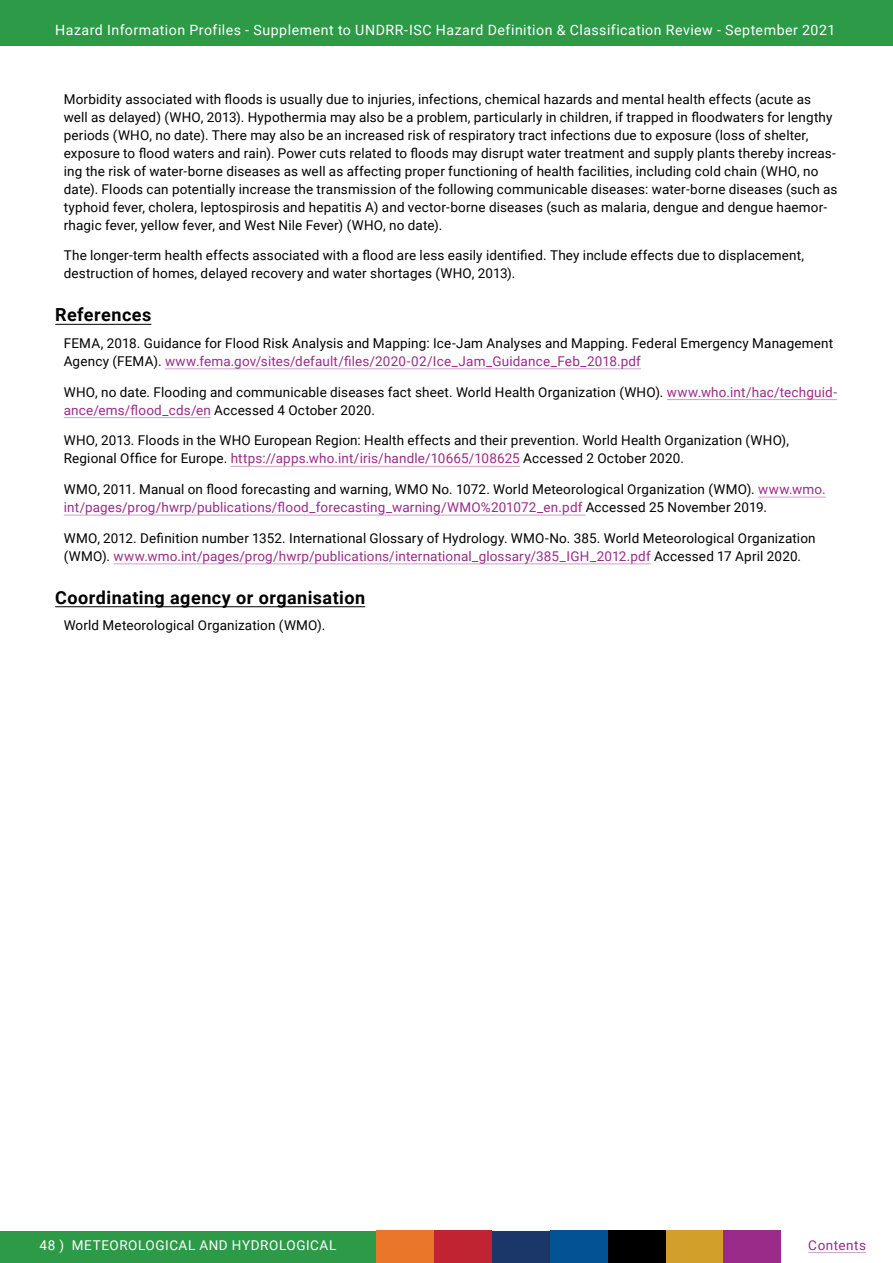
<style>
.page{position:relative;width:893px;height:1263px;background:#fff}
.page>*{position:absolute;margin:0;border:0;box-sizing:border-box;transform-origin:0 0}
.t1{font:700 18px "Roboto";letter-spacing:.025em;color:#000}
.t2{font:14.1px "Roboto";letter-spacing:.035em;color:#fff}
.t3{font:13.5px/18px "Roboto";letter-spacing:.01em;color:#000}
.t4{font:13.5px "Roboto";letter-spacing:.04em;color:#fff}
.t5{font:13.5px "Roboto";letter-spacing:.04em;color:#9a2b88}
.s1{color:#9a2b88}
</style>
<div class="page">
<div style="left:0;top:1231px;width:376px;height:32px;background:#2d9a47"></div>
<div style="left:376px;top:1231px;width:58px;height:32px;background:#ea762a"></div>
<div style="left:492px;top:1231px;width:58px;height:32px;background:#1b3668"></div>
<div style="left:550px;top:1231px;width:58px;height:32px;background:#035293"></div>
<div style="left:665px;top:1231px;width:58px;height:32px;background:#d19f2a"></div>
<div style="left:434px;top:1231px;width:58px;height:32px;background:#c02331"></div>
<div style="left:608px;top:1231px;width:57px;height:32px;background:#000"></div>
<div style="left:723px;top:1231px;width:58px;height:32px;background:#9a2b88"></div>
<hr style="left:808px;top:1252px;width:58px;height:1px;background:#cba2c6">
<div style="left:0;top:0;width:893px;height:46px;background:#2d9a47"></div>
<hr style="left:55px;top:324px;width:96px;height:1px;background:#000">
<hr style="left:165px;top:368px;width:476px;height:1px;background:#cba2c6">
<hr style="left:667px;top:399px;width:170px;height:1px;background:#cba2c6">
<hr style="left:64px;top:417px;width:147px;height:1px;background:#cba2c6">
<hr style="left:231px;top:466px;width:289px;height:1px;background:#cba2c6">
<hr style="left:758px;top:497px;width:68px;height:1px;background:#cba2c6">
<hr style="left:64px;top:515px;width:522px;height:1px;background:#cba2c6">
<hr style="left:113px;top:563px;width:538px;height:1px;background:#cba2c6">
<hr style="left:55px;top:606px;width:310px;height:1px;background:#000">
<p class="t2" style="left:55px;top:20px;width:782px">Hazard Information Profiles - Supplement to UNDRR-ISC Hazard Definition &amp; Classification Review - September 2021</p>
<p class="t3" style="left:64px;top:89px;width:775px">Morbidity associated with floods is usually due to injuries, infections, chemical hazards and mental health effects (acute as well as delayed) (WHO, 2013). Hypothermia may also be a problem, particularly in children, if trapped in floodwaters for lengthy periods (WHO, no date). There may also be an increased risk of respiratory tract infections due to exposure (loss of shelter, exposure to flood waters and rain). Power cuts related to floods may disrupt water treatment and supply plants thereby increas&shy;ing the risk of water-borne diseases as well as affecting proper functioning of health facilities, including cold chain (WHO, no date). Floods can potentially increase the transmission of the following communicable diseases: water-borne diseases (such as typhoid fever, cholera, leptospirosis and hepatitis A) and vector-borne diseases (such as malaria, dengue and dengue haemor&shy;rhagic fever, yellow fever, and West Nile Fever) (WHO, no date).</p>
<p class="t3" style="left:64px;top:246px;width:742px">The longer-term health effects associated with a flood are less easily identified. They include effects due to displacement, destruction of homes, delayed recovery and water shortages (WHO, 2013).</p>
<h1 class="t1" style="left:55px;top:302px;width:98px">References</h1>
<p class="t3" style="left:64px;top:333px;width:771px">FEMA, 2018. Guidance for Flood Risk Analysis and Mapping: Ice-Jam Analyses and Mapping. Federal Emergency Management<br>Agency (FEMA). <span class="s1">www.fema.gov/sites/default/files/2020-02/Ice_Jam_Guidance_Feb_2018.pdf</span></p>
<p class="t3" style="left:64px;top:382px;width:775px">WHO, no date. Flooding and communicable diseases fact sheet. World Health Organization (WHO). <span class="s1">www.who.int/hac/techguid&shy;ance/ems/flood_cds/en</span> Accessed 4 October 2020.</p>
<p class="t3" style="left:64px;top:431px;width:727px">WHO, 2013. Floods in the WHO European Region: Health effects and their prevention. World Health Organization (WHO),<br>Regional Office for Europe. <span class="s1">https://apps.who.int/iris/handle/10665/108625</span> Accessed 2 October 2020.</p>
<p class="t3" style="left:64px;top:480px;width:763px">WMO, 2011. Manual on flood forecasting and warning, WMO No. 1072. World Meteorological Organization (WMO). <span class="s1">www.wmo. int/pages/prog/hwrp/publications/flood_forecasting_warning/WMO%201072_en.pdf</span> Accessed 25 November 2019.</p>
<p class="t3" style="left:64px;top:528px;width:753px">WMO, 2012. Definition number 1352. International Glossary of Hydrology. WMO-No. 385. World Meteorological Organization (WMO). <span class="s1">www.wmo.int/pages/prog/hwrp/publications/international_glossary/385_IGH_2012.pdf</span> Accessed 17 April 2020.</p>
<h1 class="t1" style="left:55px;top:585px;width:311px">Coordinating agency or organisation</h1>
<p class="t3" style="left:64px;top:616px;width:263px">World Meteorological Organization (WMO).</p>
<p class="t4" style="left:40px;top:1235px;width:298px">48 ) METEOROLOGICAL AND HYDROLOGICAL</p>
<p class="t5" style="left:808px;top:1235px;width:59px">Contents</p>
</div>
